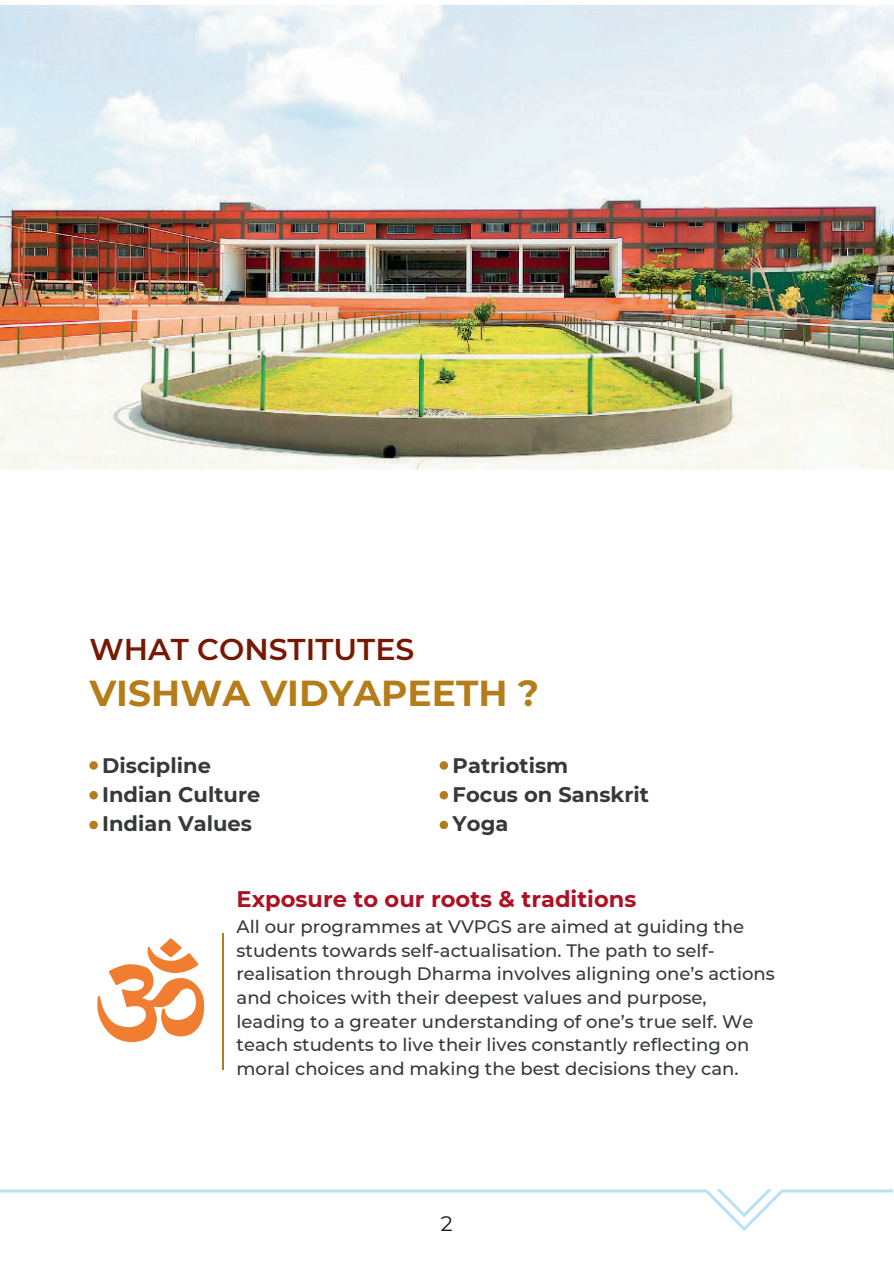
<style>
.page{position:relative;width:894px;height:1264px;background:#fff}
.page>*{position:absolute;margin:0;border:0;box-sizing:border-box;transform-origin:0 0}
.t1{font:700 36px "Montserrat";color:#b47d19}
.t2{font:600 30px "Montserrat";color:#771803}
.t3{font:700 22.5px "Montserrat";color:#af1124}
.t4{font:700 21px/29.2px "Montserrat";color:#36383a}
.t5{font:21px "Montserrat";color:#19151b}
.t6{font:500 18px/23.7px "Montserrat";color:#36383a}
</style>
<div class="page">
<div style="left:89px;top:761px;width:9px;height:8px;background:#b47d19;border-radius:50%"></div>
<div style="left:89px;top:791px;width:9px;height:8px;background:#b47d19;border-radius:50%"></div>
<svg style="left:89px;top:820px;width:9px;height:9px"></svg>
<svg style="left:97px;top:938px;width:107px;height:105px"></svg>
<hr style="left:222px;top:933px;width:1px;height:136px;background:#b47d19">
<div style="left:439px;top:761px;width:9px;height:8px;background:#b47d19;border-radius:50%"></div>
<div style="left:439px;top:791px;width:9px;height:8px;background:#b47d19;border-radius:50%"></div>
<div style="left:439px;top:820px;width:9px;height:9px;background:#b47d19;border-radius:50%"></div>
<svg style="left:0;top:1189px;width:892px;height:42px"></svg>
<img style="left:0;top:5px;width:893px;height:464px">
<h2 class="t2" style="left:89px;top:628px;width:326px">WHAT CONSTITUTES</h2>
<h1 class="t1" style="left:89px;top:667px;width:451px">VISHWA VIDYAPEETH ?</h1>
<p class="t4" style="left:102px;top:749px;width:160px">Discipline<br>Indian Culture<br>Indian Values</p>
<p class="t4" style="left:452px;top:749px;width:198px">Patriotism<br>Focus on Sanskrit<br>Yoga</p>
<p class="t3" style="left:236px;top:883px;width:401px">Exposure to our roots &amp; traditions</p>
<p class="t6" style="left:236px;top:914px;width:539px">All our programmes at VVPGS are aimed at guiding the students towards self-actualisation. The path to self&shy;realisation through Dharma involves aligning one’s actions and choices with their deepest values and purpose, leading to a greater understanding of one’s true self. We teach students to live their lives constantly reflecting on moral choices and making the best decisions they can.</p>
<p class="t5" style="left:441px;top:1209px;width:13px">2</p>
</div>
